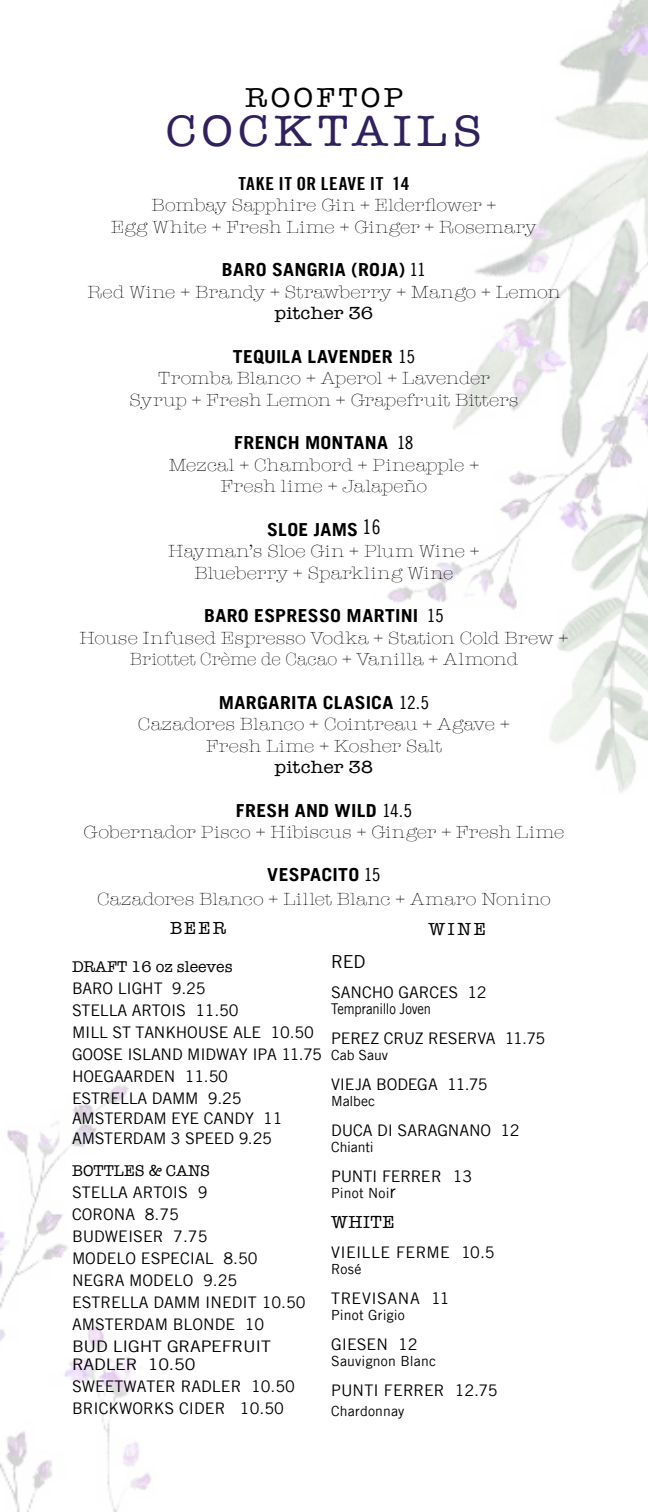
<style>
.page{position:relative;width:648px;height:1512px;background:#fff}
.page>*{position:absolute;margin:0;border:0;box-sizing:border-box;transform-origin:0 0}
.t1{font:45.2px "American Typewriter";letter-spacing:.11em;color:#30205e;scale:1.06 1}
.t2{font:28.2px "American Typewriter";letter-spacing:.11em;color:#000;scale:1.06 1}
.t3{font:300 18px/21.6px "American Typewriter";letter-spacing:.005em;color:#000;text-align:center;scale:1.09 1}
.t4{font:700 18px "Trade Gothic LT";letter-spacing:.015em;color:#000;scale:1.09 1}
.Wine_Names{font:18px "American Typewriter";letter-spacing:.005em;color:#000;scale:1.09 1}
.t5{font:18px "Trade Gothic LT Bold Cond Twenty";letter-spacing:.03em;color:#000;scale:1.09 1}
.Wine_Names-2{font:18px "American Typewriter";letter-spacing:.005em;color:#000}
.Dish_Title{font:18px "American Typewriter";color:#000}
.Cocktail_Description{font:18px "American Typewriter";color:#000}
.Dish_Title-2{font:18px "Trade Gothic LT";color:#000}
.Beer_Bottle{font:16px "Trade Gothic LT";letter-spacing:-.01em;color:#000}
.Wine_Names-3{font:16px "Trade Gothic LT";letter-spacing:-.005em;color:#000}
.Beer_Bottle-2{font:16px/18px "Trade Gothic LT";letter-spacing:-.01em;color:#000;scale:1.1 1}
.Wine_Names-4{font:16px "Trade Gothic LT";letter-spacing:.02em;color:#000}
.Cocktail_Description-2{font:16px "American Typewriter";color:#000}
.Beer_Bottle-3{font:16px "American Typewriter";color:#000}
.Wine_Names-5{font:16px "Trade Gothic LT";letter-spacing:.035em;color:#000}
.Wine_Names-6{font:14.8px "Trade Gothic LT";letter-spacing:-.01em;color:#000;scale:.88 1}
.Wine_Names-7{font:14px "Trade Gothic LT";letter-spacing:.01em;color:#000}
.Wine_Names-8{font:14px "Trade Gothic LT";letter-spacing:-.01em;color:#000}
.s1{font-family:"Trade Gothic LT Cond Eighteen";font-weight:400}
.s2{font-family:"Trade Gothic LT Cond Eighteen";font-weight:400;font-size:20px}
.s3{font-size:18px}
</style>
<div class="page">
<img style="left:0;top:0;width:648px;height:1512px">
<p class="t2" style="left:245px;top:76px;width:150px">ROOFTOP</p>
<p class="t1" style="left:166px;top:97px;width:300px">COCKTAILS</p>
<p class="t5" style="left:238px;top:172px;width:158px">TAKE IT OR LEAVE IT 14</p>
<p class="t3" style="left:152px;top:194px;width:318px">Bombay Sapphire Gin + Elderflower +</p>
<p class="t3" style="left:111px;top:216px;width:392px">Egg White + Fresh Lime + Ginger + Rosemary</p>
<p class="t4" style="left:222px;top:259px;width:189px">BARO SANGRIA (ROJA) <span class="s1">11</span></p>
<p class="t3" style="left:87px;top:280px;width:436px">Red Wine + Brandy + Strawberry + Mango + Lemon</p>
<p class="Wine_Names" style="left:275px;top:300px;width:92px">pitcher 36</p>
<p class="t4" style="left:233px;top:345px;width:169px">TEQUILA LAVENDER <span class="s1">15</span></p>
<p class="t3" style="left:158px;top:367px;width:306px">Tromba Blanco + Aperol + Lavender</p>
<p class="t3" style="left:129px;top:388px;width:358px">Syrup + Fresh Lemon + Grapefruit Bitters</p>
<p class="t4" style="left:234px;top:431px;width:166px">FRENCH MONTANA <span class="s1">18</span></p>
<p class="t3" style="left:169px;top:453px;width:286px">Mezcal + Chambord + Pineapple +</p>
<p class="t3" style="left:221px;top:475px;width:191px">Fresh lime + Jalapeño</p>
<p class="t4" style="left:267px;top:518px;width:106px">SLOE JAMS <span class="s2">16</span></p>
<p class="t3" style="left:168px;top:540px;width:287px">Hayman’s Sloe Gin + Plum Wine +</p>
<p class="t3" style="left:194px;top:562px;width:239px">Blueberry + Sparkling Wine</p>
<p class="t4" style="left:204px;top:605px;width:221px">BARO ESPRESSO MARTINI <span class="s1">15</span></p>
<p class="t3" style="left:80px;top:626px;width:450px">House Infused Espresso Vodka + Station Cold Brew +<br>Briottet Crème de Cacao + Vanilla + Almond</p>
<p class="t4" style="left:219px;top:691px;width:194px">MARGARITA CLASICA <span class="s1">12.5</span></p>
<p class="t3" style="left:138px;top:713px;width:343px">Cazadores Blanco + Cointreau + Agave +</p>
<p class="t3" style="left:206px;top:734px;width:218px">Fresh Lime + Kosher Salt</p>
<p class="Wine_Names" style="left:275px;top:754px;width:92px">pitcher 38</p>
<p class="t4" style="left:236px;top:799px;width:163px">FRESH AND WILD <span class="s1">14.5</span></p>
<p class="t3" style="left:83px;top:821px;width:443px">Gobernador Pisco + Hibiscus + Ginger + Fresh Lime</p>
<p class="t4" style="left:267px;top:864px;width:106px">VESPACITO <span class="s1">15</span></p>
<p class="t3" style="left:97px;top:888px;width:418px">Cazadores Blanco + Lillet Blanc + Amaro Nonino</p>
<p class="Dish_Title" style="left:429px;top:916px;width:59px">WINE</p>
<p class="Dish_Title-2" style="left:331px;top:951px;width:36px">RED</p>
<p class="Wine_Names-3" style="left:331px;top:983px;width:157px">SANCHO GARCES 12</p>
<p class="Wine_Names-6" style="left:331px;top:1000px;width:115px">Tempranillo Joven</p>
<p class="Wine_Names-3" style="left:331px;top:1029px;width:216px">PEREZ CRUZ RESERVA 11.75</p>
<p class="Wine_Names-7" style="left:331px;top:1047px;width:58px">Cab Sauv</p>
<p class="Wine_Names-3" style="left:331px;top:1075px;width:158px">VIEJA BODEGA 11.75</p>
<p class="Wine_Names-7" style="left:331px;top:1093px;width:45px">Malbec</p>
<p class="Wine_Names-3" style="left:331px;top:1121px;width:190px">DUCA DI SARAGNANO 12</p>
<p class="Wine_Names-8" style="left:331px;top:1139px;width:44px">Chianti</p>
<p class="Wine_Names-3" style="left:331px;top:1167px;width:142px">PUNTI FERRER 13</p>
<p class="Wine_Names-7" style="left:331px;top:1185px;width:66px">Pinot Noi<span class="s3">r</span></p>
<p class="Wine_Names-2" style="left:331px;top:1209px;width:65px">WHITE</p>
<p class="Wine_Names-4" style="left:331px;top:1243px;width:165px">VIEILLE FERME 10.5</p>
<p class="Wine_Names-7" style="left:331px;top:1261px;width:32px">Rosé</p>
<p class="Wine_Names-5" style="left:331px;top:1289px;width:120px">TREVISANA 11</p>
<p class="Wine_Names-7" style="left:331px;top:1307px;width:75px">Pinot Grigio</p>
<p class="Wine_Names-3" style="left:331px;top:1335px;width:88px">GIESEN 12</p>
<p class="Wine_Names-7" style="left:331px;top:1353px;width:106px">Sauvignon Blanc</p>
<p class="Wine_Names-3" style="left:331px;top:1381px;width:168px">PUNTI FERRER 12.75</p>
<p class="Wine_Names-7" style="left:331px;top:1403px;width:75px">Chardonnay</p>
<p class="Cocktail_Description" style="left:170px;top:915px;width:57px">BEER</p>
<p class="Cocktail_Description-2" style="left:72px;top:955px;width:162px">DRAFT 16 oz sleeves</p>
<p class="Beer_Bottle" style="left:72px;top:979px;width:135px">BARO LIGHT 9.25</p>
<p class="Beer_Bottle" style="left:72px;top:1001px;width:168px">STELLA ARTOIS 11.50</p>
<p class="Beer_Bottle" style="left:72px;top:1023px;width:243px">MILL ST TANKHOUSE ALE 10.50</p>
<p class="Beer_Bottle" style="left:72px;top:1045px;width:251px">GOOSE ISLAND MIDWAY IPA 11.75</p>
<p class="Beer_Bottle" style="left:72px;top:1067px;width:158px">HOEGAARDEN 11.50</p>
<p class="Beer_Bottle" style="left:72px;top:1089px;width:171px">ESTRELLA DAMM 9.25</p>
<p class="Beer_Bottle" style="left:72px;top:1109px;width:212px">AMSTERDAM EYE CANDY 11</p>
<p class="Beer_Bottle" style="left:72px;top:1129px;width:201px">AMSTERDAM 3 SPEED 9.25</p>
<p class="Beer_Bottle-3" style="left:72px;top:1159px;width:140px">BOTTLES &amp; CANS</p>
<p class="Beer_Bottle" style="left:72px;top:1183px;width:137px">STELLA ARTOIS 9</p>
<p class="Beer_Bottle" style="left:72px;top:1205px;width:109px">CORONA 8.75</p>
<p class="Beer_Bottle" style="left:72px;top:1227px;width:137px">BUDWEISER 7.75</p>
<p class="Beer_Bottle" style="left:72px;top:1249px;width:187px">MODELO ESPECIAL 8.50</p>
<p class="Beer_Bottle" style="left:72px;top:1271px;width:167px">NEGRA MODELO 9.25</p>
<p class="Beer_Bottle" style="left:72px;top:1293px;width:235px">ESTRELLA DAMM INEDIT 10.50</p>
<p class="Beer_Bottle" style="left:72px;top:1315px;width:194px">AMSTERDAM BLONDE 10</p>
<p class="Beer_Bottle-2" style="left:72px;top:1337px;width:182px">BUD LIGHT GRAPEFRUIT<br>RADLER 10.50</p>
<p class="Beer_Bottle" style="left:72px;top:1377px;width:225px">SWEETWATER RADLER 10.50</p>
<p class="Beer_Bottle" style="left:72px;top:1399px;width:213px">BRICKWORKS CIDER 10.50</p>
</div>
